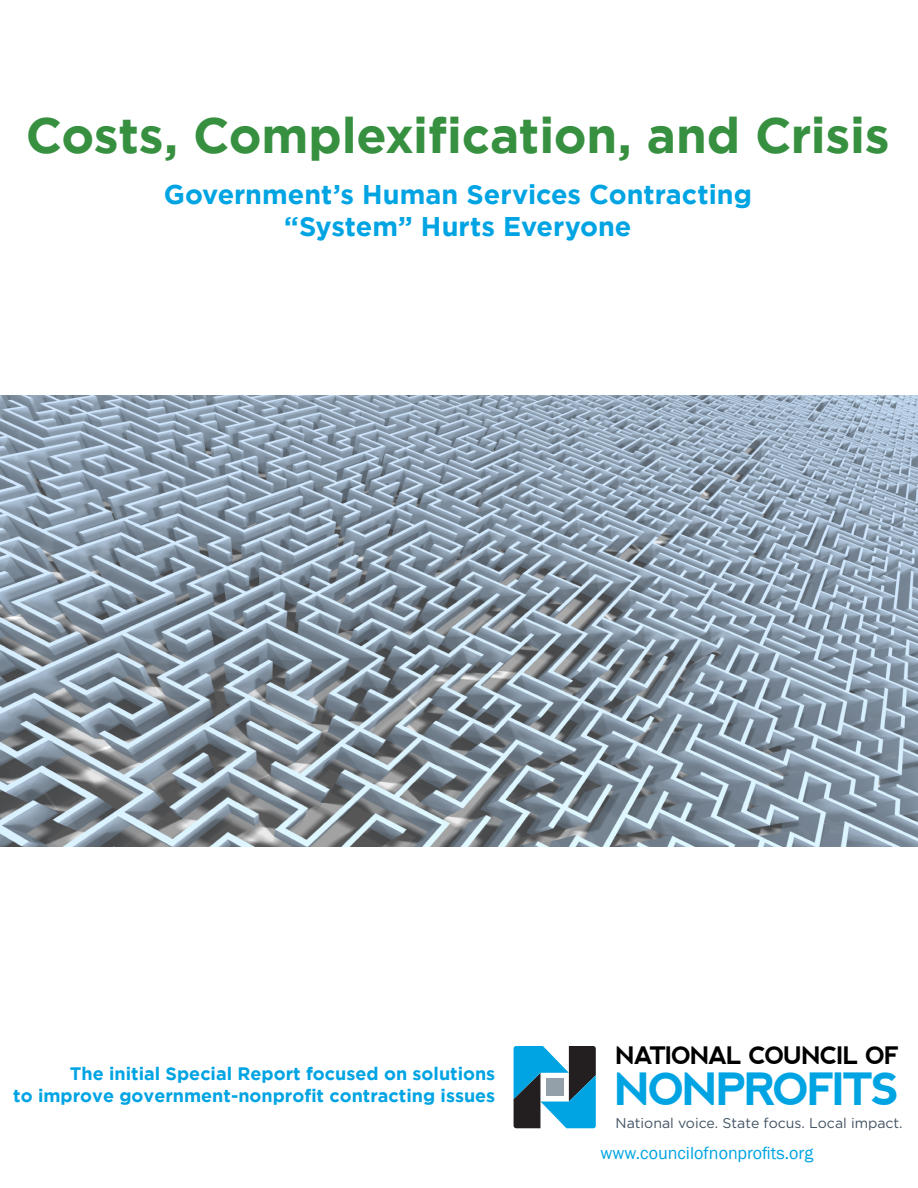
<style>
.page{position:relative;width:918px;height:1188px;background:#fff}
.page>*{position:absolute;margin:0;border:0;box-sizing:border-box;transform-origin:0 0}
.t1{font:700 49.5px "Gotham";letter-spacing:-.005em;color:#369040}
.t2{font:700 44.55px "nevis";letter-spacing:-.05em;color:#00a4e3}
.t3{font:700 27px/32.4px "Gotham";color:#00a4e3;text-align:center}
.t4{font:700 24.15px "nevis";letter-spacing:-.045em;color:#000}
.t5{font:700 18px/21.6px "Gotham";color:#00a4e3;text-align:right}
.t6{font:18px "Franklin Gothic";color:#00a4e3}
.t7{font:14.1px "Gotham";color:#435363}
</style>
<div class="page">
<svg style="left:514px;top:1046px;width:82px;height:82px"></svg>
<div style="left:546px;top:1078px;width:17px;height:18px;background:#94a0a9"></div>
<img style="left:0;top:395px;width:918px;height:452px">
<h1 class="t1" style="left:26px;top:107px;width:865px">Costs, Complexification, and Crisis</h1>
<h3 class="t3" style="left:164px;top:177px;width:590px">Government’s Human Services Contracting “System” Hurts Everyone</h3>
<p class="t5" style="left:13px;top:1063px;width:484px">The initial Special Report focused on solutions<br>to improve government-nonprofit contracting issues</p>
<h3 class="t4" style="left:616px;top:1041px;width:285px">NATIONAL COUNCIL OF</h3>
<h2 class="t2" style="left:614px;top:1063px;width:287px">NONPROFITS</h2>
<p class="t7" style="left:616px;top:1116px;width:289px">National voice. State focus. Local impact.</p>
<p class="t6" style="left:601px;top:1141px;width:214px">www.councilofnonprofits.org</p>
</div>
